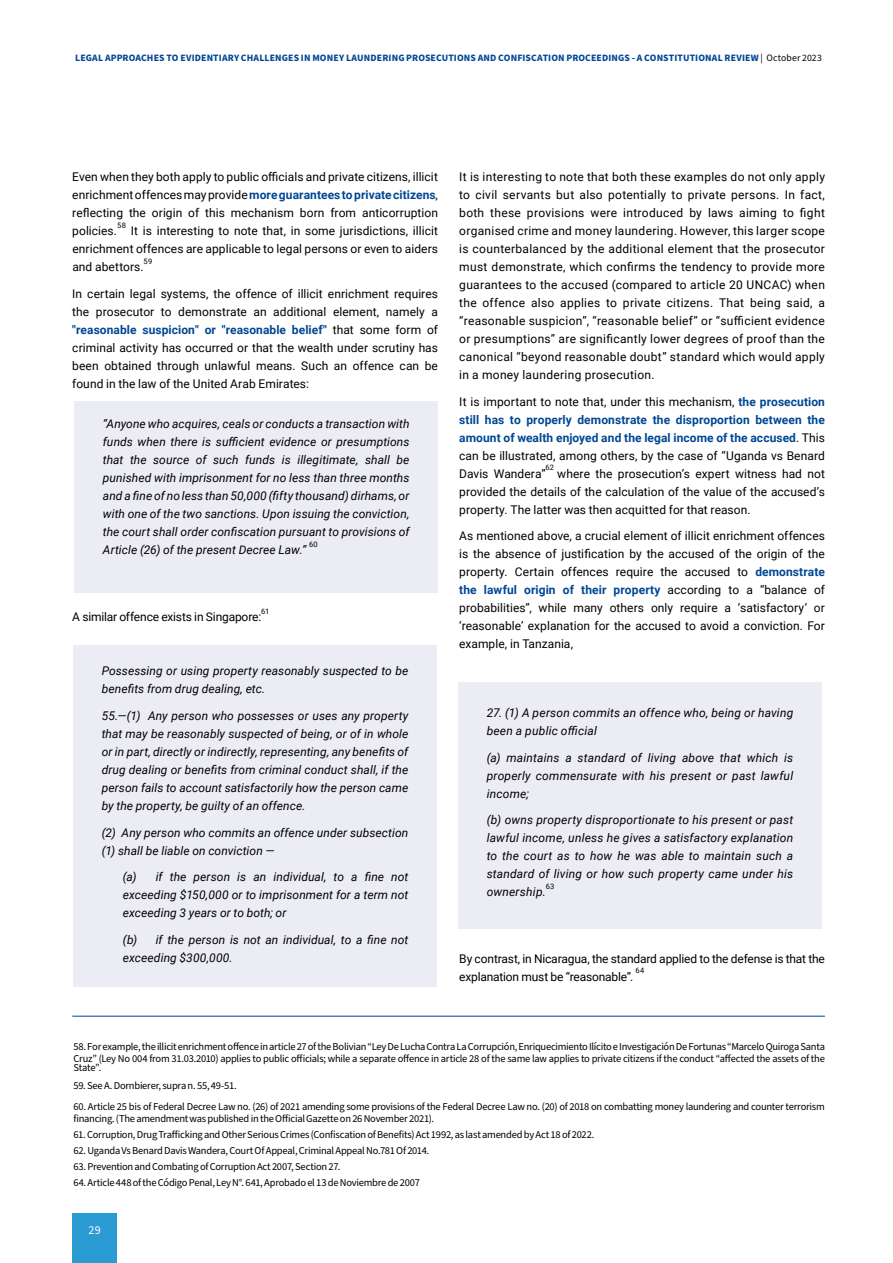
<style>
.page{position:relative;width:893px;height:1263px;background:#fff}
.page>*{position:absolute;margin:0;border:0;box-sizing:border-box;transform-origin:0 0}
.t1{font:12px/18px "Roboto";letter-spacing:.005em;color:#000;text-align:justify}
.t2{font:italic 12px/18px "Roboto";letter-spacing:.01em;color:#000;text-align:justify}
.t3{font:700 12px/18px "Roboto";letter-spacing:.005em;color:#004794;text-align:justify}
.t4{font:12px/18px "Roboto";letter-spacing:-.015em;color:#000}
.t5{font:12px "Source Sans Pro";color:#fff}
.t6{font:10.5px/12px "Source Sans Pro";letter-spacing:-.025em;color:#000}
.t7{font:700 9.75px "Source Sans Pro";letter-spacing:.015em;color:#004693}
.t8{font:7.5px "Roboto";letter-spacing:.045em;color:#000}
.s1{font-weight:400;color:#000}
.s2{font-weight:700;color:#004794}
</style>
<div class="page">
<hr style="left:72px;top:1016px;width:753px;height:1px;background:#004693">
<div style="left:72px;top:1213px;width:45px;height:50px;background:#2a9cd3"></div>
<div style="left:74px;top:401px;width:364px;height:191px;background:#ececf5"></div>
<div style="left:73px;top:645px;width:364px;height:341px;background:#ececf5"></div>
<div style="left:458px;top:682px;width:364px;height:247px;background:#ececf5"></div>
<p class="t7" style="left:75px;top:51px;width:748px">LEGAL APPROACHES TO EVIDENTIARY CHALLENGES IN MONEY LAUNDERING PROSECUTIONS AND CONFISCATION PROCEEDINGS - A CONSTITUTIONAL REVIEW <span class="s1">| October 2023</span></p>
<p class="t1" style="left:72px;top:167px;width:367px">Even when they both apply to public officials and private citizens, illicit enrichment offences may provide <span class="s2">more guarantees to private citizens</span>, reflecting the origin of this mechanism born from anticorruption policies.</p>
<p class="t8" style="left:117px;top:220px;width:10px">58</p>
<p class="t1" style="left:72px;top:221px;width:367px;text-indent:59px">It is interesting to note that, in some jurisdictions, illicit enrichment offences are applicable to legal persons or even to aiders and abettors.</p>
<p class="t8" style="left:144px;top:256px;width:10px">59</p>
<p class="t1" style="left:72px;top:284px;width:367px">In certain legal systems, the offence of illicit enrichment requires the prosecutor to demonstrate an additional element, namely a <span class="s2">"reasonable suspicion" or "reasonable belief"</span> that some form of criminal activity has occurred or that the wealth under scrutiny has been obtained through unlawful means. Such an offence can be found in the law of the United Arab Emirates:</p>
<p class="t2" style="left:103px;top:415px;width:308px">“Anyone who acquires, ceals or conducts a transaction with funds when there is sufficient evidence or presumptions that the source of such funds is illegitimate, shall be punished with imprisonment for no less than three months and a fine of no less than 50,000 (fifty thousand) dirhams, or with one of the two sanctions. Upon issuing the conviction, the court shall order confiscation pursuant to provisions of Article (26) of the present Decree Law.”</p>
<p class="t8" style="left:309px;top:539px;width:10px">60</p>
<p class="t8" style="left:261px;top:606px;width:10px">61</p>
<p class="t4" style="left:72px;top:608px;width:190px">A similar offence exists in Singapore:</p>
<p class="t2" style="left:102px;top:662px;width:308px">Possessing or using property reasonably suspected to be benefits from drug dealing, etc.</p>
<p class="t2" style="left:102px;top:706px;width:308px">55.—(1) Any person who possesses or uses any property that may be reasonably suspected of being, or of in whole or in part, directly or indirectly, representing, any benefits of drug dealing or benefits from criminal conduct shall, if the person fails to account satisfactorily how the person came by the property, be guilty of an offence.</p>
<p class="t2" style="left:102px;top:823px;width:308px">(2) Any person who commits an offence under subsection (1) shall be liable on conviction —</p>
<p class="t2" style="left:123px;top:867px;width:287px">(a) if the person is an individual, to a fine not exceeding $150,000 or to imprisonment for a term not exceeding 3 years or to both; or</p>
<p class="t2" style="left:123px;top:930px;width:287px">(b) if the person is not an individual, to a fine not exceeding $300,000.</p>
<p class="t1" style="left:459px;top:167px;width:367px">It is interesting to note that both these examples do not only apply to civil servants but also potentially to private persons. In fact, both these provisions were introduced by laws aiming to fight organised crime and money laundering. However, this larger scope is counterbalanced by the additional element that the prosecutor must demonstrate, which confirms the tendency to provide more guarantees to the accused (compared to article 20 UNCAC) when the offence also applies to private citizens. That being said, a “reasonable suspicion”, “reasonable belief” or “sufficient evidence or presumptions” are significantly lower degrees of proof than the canonical “beyond reasonable doubt” standard which would apply in a money laundering prosecution.</p>
<p class="t3" style="left:459px;top:392px;width:367px"><span class="s1">It is important to note that, under this mechanism,</span> the prosecution still has to properly demonstrate the disproportion between the amount of wealth enjoyed and the legal income of the accused<span class="s1">. This can be illustrated, among others, by the case of “Uganda vs Benard Davis Wandera”</span></p>
<p class="t8" style="left:545px;top:462px;width:10px">62</p>
<p class="t1" style="left:459px;top:464px;width:367px;text-indent:98px">where the prosecution’s expert witness had not provided the details of the calculation of the value of the accused’s property. The latter was then acquitted for that reason.</p>
<p class="t1" style="left:459px;top:527px;width:367px">As mentioned above, a crucial element of illicit enrichment offences is the absence of justification by the accused of the origin of the property. Certain offences require the accused to <span class="s2">demonstrate the lawful origin of their property</span> according to a “balance of probabilities”, while many others only require a ‘satisfactory’ or ‘reasonable’ explanation for the accused to avoid a conviction. For example, in Tanzania,</p>
<p class="t2" style="left:487px;top:703px;width:308px">27. (1) A person commits an offence who, being or having been a public official</p>
<p class="t2" style="left:487px;top:748px;width:308px">(a) maintains a standard of living above that which is properly commensurate with his present or past lawful income;</p>
<p class="t2" style="left:487px;top:810px;width:308px">(b) owns property disproportionate to his present or past lawful income, unless he gives a satisfactory explanation to the court as to how he was able to maintain such a standard of living or how such property came under his ownership.</p>
<p class="t8" style="left:546px;top:881px;width:10px">63</p>
<p class="t4" style="left:459px;top:949px;width:367px">By contrast, in Nicaragua, the standard applied to the defense is that the explanation must be “reasonable”.</p>
<p class="t8" style="left:636px;top:965px;width:10px">64</p>
<p class="t6" style="left:73px;top:1041px;width:753px">58. For example, the illicit enrichment offence in article 27 of the Bolivian “Ley De Lucha Contra La Corrupción, Enriquecimiento Ilícito e Investigación De Fortunas “Marcelo Quiroga Santa<br>Cruz” (Ley No 004 from 31.03.2010) applies to public officials; while a separate offence in article 28 of the same law applies to private citizens if the conduct “affected the assets of the</p>
<p class="t6" style="left:73px;top:1062px;width:30px">State”.</p>
<p class="t6" style="left:73px;top:1080px;width:165px">59. See A. Dornbierer, supra n. 55, 49-51.</p>
<p class="t6" style="left:73px;top:1100px;width:753px">60. Article 25 bis of Federal Decree Law no. (26) of 2021 amending some provisions of the Federal Decree Law no. (20) of 2018 on combatting money laundering and counter terrorism financing. (The amendment was published in the Official Gazette on 26 November 2021).</p>
<p class="t6" style="left:73px;top:1128px;width:522px">61. Corruption, Drug Trafficking and Other Serious Crimes (Confiscation of Benefits) Act 1992, as last amended by Act 18 of 2022.</p>
<p class="t6" style="left:73px;top:1144px;width:357px">62. Uganda Vs Benard Davis Wandera, Court Of Appeal, Criminal Appeal No.781 Of 2014.</p>
<p class="t6" style="left:73px;top:1160px;width:268px">63. Prevention and Combating of Corruption Act 2007, Section 27.</p>
<p class="t6" style="left:73px;top:1176px;width:348px">64. Article 448 of the Código Penal, Ley N°. 641, Aprobado el 13 de Noviembre de 2007</p>
<p class="t5" style="left:89px;top:1222px;width:14px">29</p>
</div>
